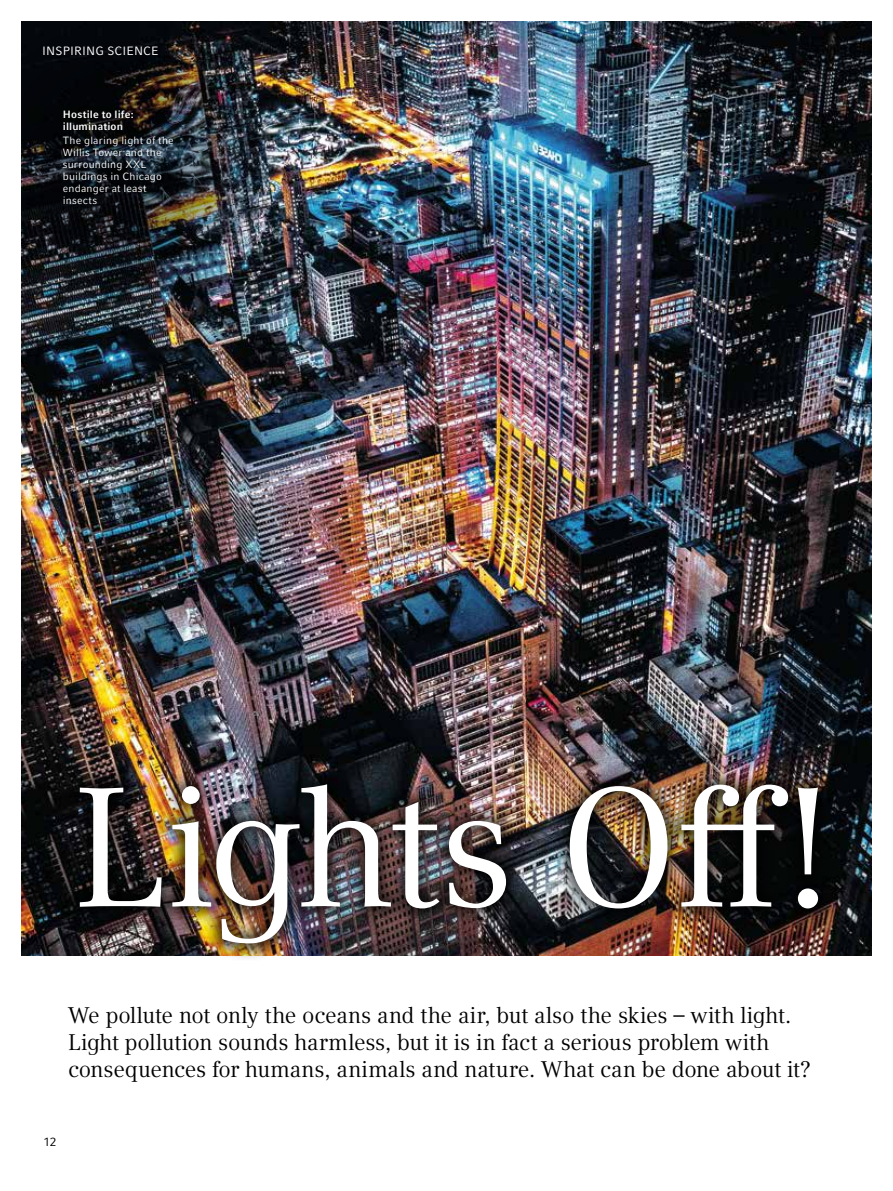
<style>
.page{position:relative;width:893px;height:1191px;background:#fff}
.page>*{position:absolute;margin:0;border:0;box-sizing:border-box;transform-origin:0 0}
.t1{font:168px "Compatil Textfor Eppendorf";letter-spacing:-.025em;color:#fff}
.t2{font:22.5px/27px "Compatil Textfor Eppendorf";letter-spacing:-.015em;color:#000}
.t3{font:12px "Compatil Factfor Eppendorf";letter-spacing:.015em;color:#fff}
.t4{font:12px "Compatil Factfor Eppendorf";color:#000}
.t5{font:10.5px/12px "Compatil Factfor Eppendorf";letter-spacing:.02em;color:#fff}
.t6{font:700 10.5px/12px "Compatil Factfor Eppendorf";letter-spacing:.015em;color:#fff}
</style>
<div class="page">
<img style="left:21px;top:21px;width:851px;height:934px">
<img style="left:23px;top:21px;width:256px;height:289px">
<div style="left:62px;top:766px;width:774px;height:195px;background:#000;opacity:.75"></div>
<p class="t3" style="left:42px;top:44px;width:118px">INSPIRING SCIENCE</p>
<p class="t6" style="left:63px;top:108px;width:72px">Hostile to life: illumination</p>
<p class="t5" style="left:63px;top:134px;width:112px">The glaring light of the<br>Willis Tower and the surrounding XXL buildings in Chicago endanger at least insects</p>
<h1 class="t1" style="left:72px;top:750px;width:765px">Lights Off!</h1>
<p class="t2" style="left:68px;top:1001px;width:745px">We pollute not only the oceans and the air, but also the skies – with light.<br>Light pollution sounds harmless, but it is in fact a serious problem with consequences for humans, animals and nature. What can be done about it?</p>
<p class="t4" style="left:44px;top:1135px;width:15px">12</p>
</div>
